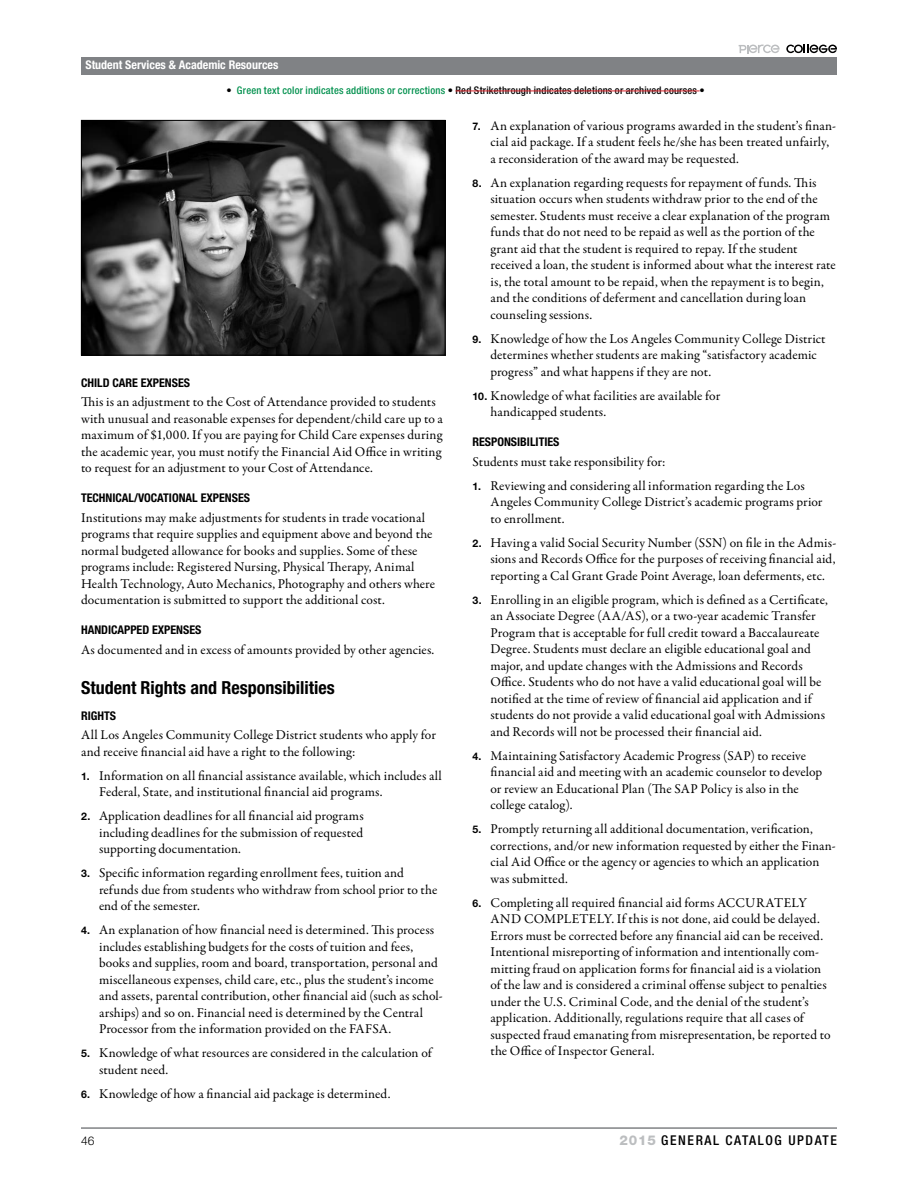
<style>
.page{position:relative;width:918px;height:1188px;background:#fff}
.page>*{position:absolute;margin:0;border:0;box-sizing:border-box;transform-origin:0 0}
.t1{font:700 condensed 18px "Helvetica Neue LT Std";color:#000}
.t2{font:13.5px/16.5px "Garamond Premr Pro";letter-spacing:.005em;color:#000}
.t3{font:500 condensed 13.5px "Helvetica Neue LT Std";letter-spacing:.12em;color:#000}
.t4{font:700 condensed 12px "Helvetica Neue LT Std";color:#000}
.t5{font:700 condensed 12px "Helvetica Neue LT Std";color:#fff}
.t6{font:300 12px "Helvetica Neue LT Std";color:#000}
.t7{font:500 condensed 10.5px "Helvetica Neue LT Std";letter-spacing:.02em;color:#000}
.s1{color:#00904d}
.s2{font-family:"Helvetica Neue LT Std";font-weight:700;font-size:10.5px}
.s3{font-weight:800;font-stretch:normal;color:#bcbec0}
</style>
<div class="page">
<hr style="left:81px;top:1127px;width:756px;height:2px;background:#808285">
<svg style="left:786px;top:44px;width:51px;height:9px"></svg>
<svg style="left:739px;top:45px;width:41px;height:8px"></svg>
<div style="left:81px;top:57px;width:756px;height:18px;background:#808285"></div>
<hr style="left:456px;top:91px;width:244px;height:1px;background:#da2128">
<img style="left:83px;top:122px;width:361px;height:232px">
<div style="left:81px;top:120px;width:365px;height:236px;border:1px solid #000"></div>
<p class="t5" style="left:86px;top:58px;width:195px">Student Services &amp; Academic Resources</p>
<p class="t7" style="left:227px;top:84px;width:480px">• <span class="s1">Green text color indicates additions or corrections</span> • Red Strikethrough indicates deletions or archived courses •</p>
<p class="t4" style="left:81px;top:375px;width:111px">CHILD CARE EXPENSES</p>
<p class="t2" style="left:81px;top:394px;width:363px">This is an adjustment to the Cost of Attendance provided to students with unusual and reasonable expenses for dependent/child care up to a maximum of $1,000. If you are paying for Child Care expenses during the academic year, you must notify the Financial Aid Office in writing to request for an adjustment to your Cost of Attendance.</p>
<p class="t4" style="left:81px;top:491px;width:171px">TECHNICAL/VOCATIONAL EXPENSES</p>
<p class="t2" style="left:81px;top:509px;width:356px">Institutions may make adjustments for students in trade vocational programs that require supplies and equipment above and beyond the normal budgeted allowance for books and supplies. Some of these programs include: Registered Nursing, Physical Therapy, Animal Health Technology, Auto Mechanics, Photography and others where documentation is submitted to support the additional cost.</p>
<p class="t4" style="left:81px;top:623px;width:122px">HANDICAPPED EXPENSES</p>
<p class="t2" style="left:81px;top:641px;width:355px">As documented and in excess of amounts provided by other agencies.</p>
<h1 class="t1" style="left:81px;top:677px;width:255px">Student Rights and Responsibilities</h1>
<p class="t4" style="left:81px;top:708px;width:37px">RIGHTS</p>
<p class="t2" style="left:81px;top:727px;width:357px">All Los Angeles Community College District students who apply for and receive financial aid have a right to the following:</p>
<p class="t2" style="left:99px;top:767px;width:344px;text-indent:-18px"><span class="s2">1.</span> Information on all financial assistance available, which includes all<br>Federal, State, and institutional financial aid programs.</p>
<p class="t2" style="left:99px;top:808px;width:266px;text-align:justify;text-indent:-18px"><span class="s2">2.</span> Application deadlines for all financial aid programs including deadlines for the submission of requested supporting documentation.</p>
<p class="t2" style="left:99px;top:865px;width:340px;text-indent:-18px"><span class="s2">3.</span> Specific information regarding enrollment fees, tuition and refunds due from students who withdraw from school prior to the end of the semester.</p>
<p class="t2" style="left:99px;top:922px;width:345px;text-indent:-18px"><span class="s2">4.</span> An explanation of how financial need is determined. This process includes establishing budgets for the costs of tuition and fees, books and supplies, room and board, transportation, personal and miscellaneous expenses, child care, etc., plus the student’s income and assets, parental contribution, other financial aid (such as schol&shy;arships) and so on. Financial need is determined by the Central Processor from the information provided on the FAFSA.</p>
<p class="t2" style="left:99px;top:1045px;width:334px;text-indent:-18px"><span class="s2">5.</span> Knowledge of what resources are considered in the calculation of student need.</p>
<p class="t2" style="left:81px;top:1085px;width:311px"><span class="s2">6.</span> Knowledge of how a financial aid package is determined.</p>
<p class="t6" style="left:81px;top:1134px;width:15px">46</p>
<p class="t2" style="left:490px;top:118px;width:347px;text-indent:-18px"><span class="s2">7.</span> An explanation of various programs awarded in the student’s finan&shy;cial aid package. If a student feels he/she has been treated unfairly, a reconsideration of the award may be requested.</p>
<p class="t2" style="left:490px;top:175px;width:347px;text-indent:-18px"><span class="s2">8.</span> An explanation regarding requests for repayment of funds. This situation occurs when students withdraw prior to the end of the semester. Students must receive a clear explanation of the program funds that do not need to be repaid as well as the portion of the grant aid that the student is required to repay. If the student received a loan, the student is informed about what the interest rate is, the total amount to be repaid, when the repayment is to begin, and the conditions of deferment and cancellation during loan counseling sessions.</p>
<p class="t2" style="left:490px;top:331px;width:337px;text-indent:-18px"><span class="s2">9.</span> Knowledge of how the Los Angeles Community College District determines whether students are making “satisfactory academic progress” and what happens if they are not.</p>
<p class="t2" style="left:490px;top:388px;width:231px;text-indent:-18px"><span class="s2">10.</span> Knowledge of what facilities are available for handicapped students.</p>
<p class="t4" style="left:472px;top:435px;width:89px">RESPONSIBILITIES</p>
<p class="t2" style="left:472px;top:454px;width:195px">Students must take responsibility for:</p>
<p class="t2" style="left:490px;top:478px;width:333px;text-indent:-18px"><span class="s2">1.</span> Reviewing and considering all information regarding the Los<br>Angeles Community College District’s academic programs prior to enrollment.</p>
<p class="t2" style="left:490px;top:535px;width:347px;text-align:justify;text-indent:-18px"><span class="s2">2.</span> Having a valid Social Security Number (SSN) on file in the Admis&shy;sions and Records Office for the purposes of receiving financial aid, reporting a Cal Grant Grade Point Average, loan deferments, etc.</p>
<p class="t2" style="left:490px;top:592px;width:339px;text-indent:-18px"><span class="s2">3.</span> Enrolling in an eligible program, which is defined as a Certificate, an Associate Degree (AA/AS), or a two-year academic Transfer Program that is acceptable for full credit toward a Baccalaureate Degree. Students must declare an eligible educational goal and major, and update changes with the Admissions and Records Office. Students who do not have a valid educational goal will be notified at the time of review of financial aid application and if students do not provide a valid educational goal with Admissions and Records will not be processed their financial aid.</p>
<p class="t2" style="left:490px;top:748px;width:333px;text-indent:-18px"><span class="s2">4.</span> Maintaining Satisfactory Academic Progress (SAP) to receive financial aid and meeting with an academic counselor to develop or review an Educational Plan (The SAP Policy is also in the college catalog).</p>
<p class="t2" style="left:490px;top:821px;width:347px;text-indent:-18px"><span class="s2">5.</span> Promptly returning all additional documentation, verification, corrections, and/or new information requested by either the Finan&shy;cial Aid Office or the agency or agencies to which an application was submitted.</p>
<p class="t2" style="left:490px;top:895px;width:342px;text-indent:-18px"><span class="s2">6.</span> Completing all required financial aid forms ACCURATELY AND COMPLETELY. If this is not done, aid could be delayed.<br>Errors must be corrected before any financial aid can be received.<br>Intentional misreporting of information and intentionally com&shy;mitting fraud on application forms for financial aid is a violation of the law and is considered a criminal offense subject to penalties under the U.S. Criminal Code, and the denial of the student’s application. Additionally, regulations require that all cases of suspected fraud emanating from misrepresentation, be reported to the Office of Inspector General.</p>
<p class="t3" style="left:619px;top:1133px;width:219px"><span class="s3">2015</span> GENERAL CATALOG UPDATE</p>
</div>
